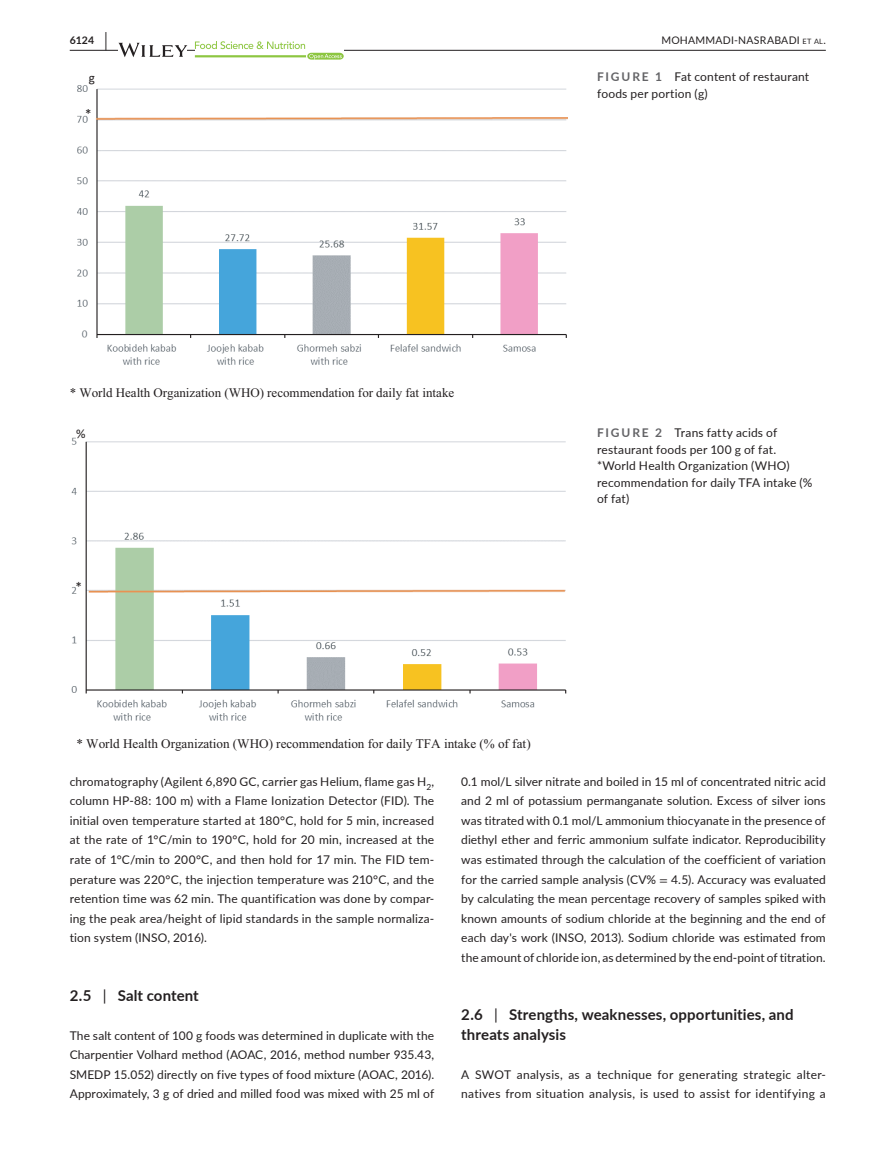
<style>
.page{position:relative;width:893px;height:1174px;background:#fff}
.page>*{position:absolute;margin:0;border:0;box-sizing:border-box;transform-origin:0 0}
.t1{font:700 15px/19.5px "Lato";letter-spacing:.01em;color:#231f20}
.t2{font:13.2px "Times New Roman";color:#231f20}
.t3{font:13.2px "Calibri";color:#231f20}
.t4{font:13.05px "Times New Roman";color:#231f20}
.t5{font:13.05px "Calibri";color:#231f20}
.t6{font:12px/19.5px "Lato";letter-spacing:.015em;color:#231f20;text-align:justify}
.t7{font:10.5px "Lato";letter-spacing:.02em;color:#231f20}
.t8{font:700 10.5px "Lato";color:#231f20}
.s1{font-size:19.5px}
.s2{font-size:7.35px}
.s3{font-weight:700;color:#636366}
.s4{font-weight:400}
.s5{font-family:"STIX"}
</style>
<div class="page">
<hr style="left:70px;top:50px;width:756px;height:1px;background:#231f20">
<svg style="left:118px;top:43px;width:69px;height:14px"></svg>
<svg style="left:195px;top:41px;width:149px;height:19px"></svg>
<img style="left:78px;top:85px;width:489px;height:280px">
<img style="left:71px;top:437px;width:496px;height:284px">
<p class="t8" style="left:70px;top:33px;width:39px">6124 <span class="s1">|</span></p>
<p class="t7" style="left:661px;top:33px;width:166px">MOHAMMADI-NASRABADI <span class="s2">et al</span>.</p>
<p class="t5" style="left:89px;top:70px;width:8px">g</p>
<p class="t5" style="left:85px;top:106px;width:8px">*</p>
<p class="t6" style="left:597px;top:68px;width:214px;line-height:16.5px"><span class="s3">FIGURE 1</span> Fat content of restaurant foods per portion (g)</p>
<p class="t4" style="left:70px;top:384px;width:386px">* World Health Organization (WHO) recommendation for daily fat intake</p>
<p class="t3" style="left:76px;top:425px;width:11px">%</p>
<p class="t3" style="left:75px;top:578px;width:8px">*</p>
<p class="t2" style="left:76px;top:735px;width:456px">* World Health Organization (WHO) recommendation for daily TFA intake (% of fat)</p>
<p class="t6" style="left:597px;top:424px;width:217px;line-height:16.5px;text-align:left"><span class="s3">FIGURE 2</span> Trans fatty acids of restaurant foods per 100 g of fat. *World Health Organization (WHO) recommendation for daily TFA intake (% of fat)</p>
<p class="t6" style="left:70px;top:771px;width:366px">chromatography (Agilent 6,890 GC, carrier gas Helium, flame gas H<sub>2</sub>, column HP-88: 100 m) with a Flame Ionization Detector (FID). The initial oven temperature started at 180°C, hold for 5 min, increased at the rate of 1°C/min to 190°C, hold for 20 min, increased at the rate of 1°C/min to 200°C, and then hold for 17 min. The FID tem&shy;perature was 220°C, the injection temperature was 210°C, and the retention time was 62 min. The quantification was done by compar&shy;ing the peak area/height of lipid standards in the sample normaliza&shy;tion system (INSO, 2016).</p>
<p class="t1" style="left:70px;top:984px;width:131px">2.5 <span class="s4">|</span> Salt content</p>
<p class="t6" style="left:70px;top:1025px;width:366px">The salt content of 100 g foods was determined in duplicate with the Charpentier Volhard method (AOAC, 2016, method number 935.43, SMEDP 15.052) directly on five types of food mixture (AOAC, 2016).<br>Approximately, 3 g of dried and milled food was mixed with 25 ml of</p>
<p class="t6" style="left:461px;top:771px;width:366px">0.1 mol/L silver nitrate and boiled in 15 ml of concentrated nitric acid and 2 ml of potassium permanganate solution. Excess of silver ions was titrated with 0.1 mol/L ammonium thiocyanate in the presence of diethyl ether and ferric ammonium sulfate indicator. Reproducibility was estimated through the calculation of the coefficient of variation for the carried sample analysis (CV% <span class="s5">=</span> 4.5). Accuracy was evaluated by calculating the mean percentage recovery of samples spiked with known amounts of sodium chloride at the beginning and the end of each day's work (INSO, 2013). Sodium chloride was estimated from the amount of chloride ion, as determined by the end-point of titration.</p>
<p class="t1" style="left:461px;top:1004px;width:334px">2.6 <span class="s4">|</span> Strengths, weaknesses, opportunities, and threats analysis</p>
<p class="t6" style="left:461px;top:1064px;width:366px">A SWOT analysis, as a technique for generating strategic alter&shy;natives from situation analysis, is used to assist for identifying a</p>
</div>
